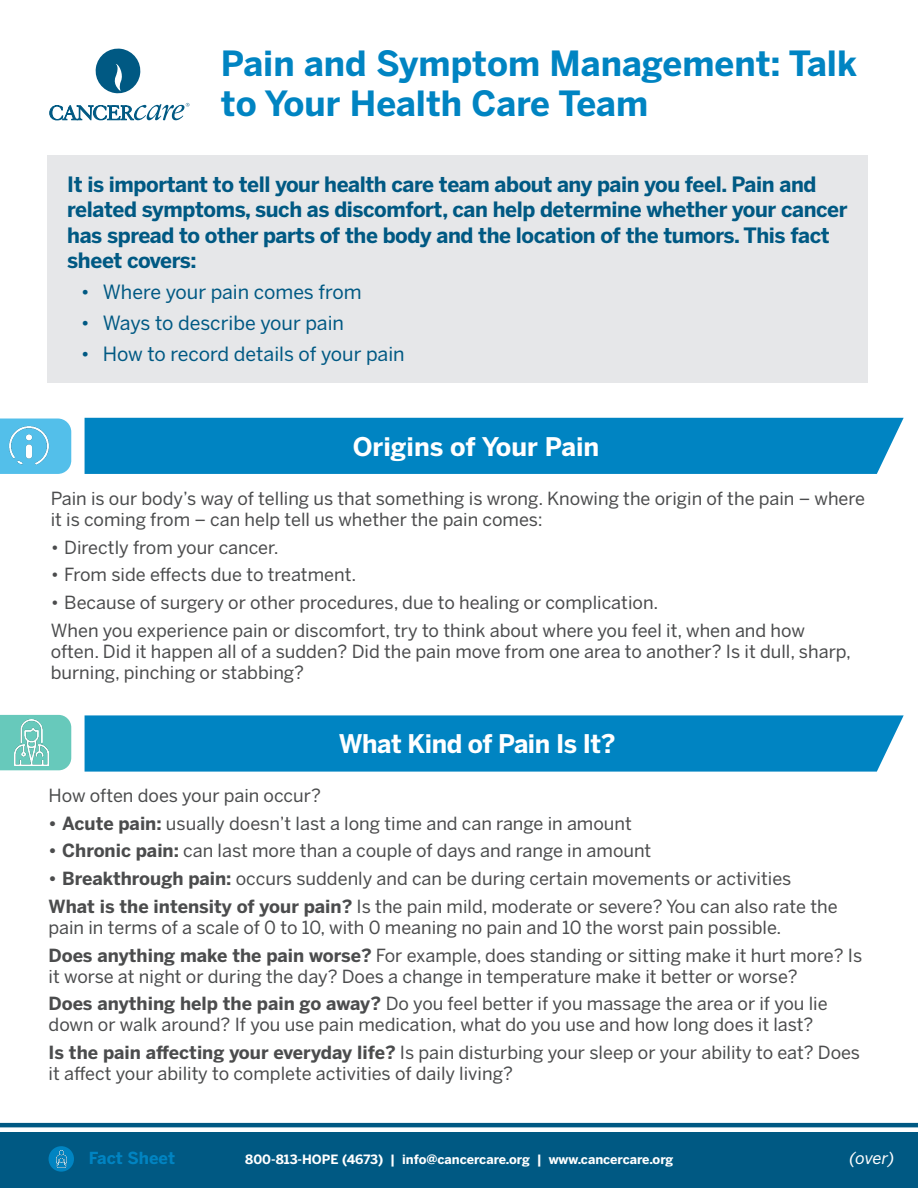
<style>
.page{position:relative;width:918px;height:1188px;background:#fff}
.page>*{position:absolute;margin:0;border:0;box-sizing:border-box;transform-origin:0 0}
.t1{font:700 34.5px/40.5px "Benton Sans";color:#0084c2}
.Main_Intro{font:700 25.5px "Benton Sans";letter-spacing:-.02em;color:#fff}
.Main_Intro-2{font:700 25.5px "Benton Sans";color:#fff}
.Leadder{font:700 21px/25.5px "Benton Sans";letter-spacing:-.02em;color:#005983}
.t2{font:19.5px "Benton Sans";color:#005983}
.Leadder-2{font:18px/21px "Benton Sans";color:#4b4c4d}
.t3{font:700 16.5px "Benton Sans";color:#0084c2}
.Leadder-3{font:italic 16.5px "Benton Sans";color:#fff}
.t4{font:700 12.75px "Benton Sans";color:#fff}
.s1{font-weight:700}
</style>
<div class="page">
<div style="left:0;top:1132px;width:918px;height:56px;background:#005983"></div>
<hr style="left:0;top:1123px;width:918px;height:4px;background:#005983">
<div style="left:47px;top:155px;width:821px;height:227px;background:#e6e7e9"></div>
<svg style="left:95px;top:48px;width:46px;height:46px"></svg>
<svg style="left:50px;top:103px;width:139px;height:17px"></svg>
<div style="left:49px;top:1146px;width:25px;height:26px;background:#0084c2;border-radius:50%"></div>
<img style="left:56px;top:1150px;width:10px;height:17px">
<svg style="left:0;top:419px;width:71px;height:55px"></svg>
<img style="left:7px;top:424px;width:44px;height:43px">
<div style="left:85px;top:418px;width:819px;height:56px;background:#0084c2"></div>
<div style="left:0;top:715px;width:71px;height:55px;background:#67c9bb"></div>
<div style="left:85px;top:715px;width:819px;height:57px;background:#0084c2"></div>
<img style="left:14px;top:719px;width:35px;height:47px">
<p class="t1" style="left:221px;top:42px;width:638px">Pain and Symptom Management: Talk to Your Health Care Team</p>
<p class="Leadder" style="left:67px;top:171px;width:782px">It is important to tell your health care team about any pain you feel. Pain and related symptoms, such as discomfort, can help determine whether your cancer has spread to other parts of the body and the location of the tumors. This fact sheet covers:</p>
<p class="t2" style="left:81px;top:281px;width:283px">• Where your pain comes from</p>
<p class="t2" style="left:81px;top:311px;width:265px">• Ways to describe your pain</p>
<p class="t2" style="left:81px;top:342px;width:325px">• How to record details of your pain</p>
<p class="Main_Intro-2" style="left:353px;top:431px;width:248px">Origins of Your Pain</p>
<p class="Leadder-2" style="left:51px;top:488px;width:816px">Pain is our body’s way of telling us that something is wrong. Knowing the origin of the pain – where it is coming from – can help tell us whether the pain comes:</p>
<p class="Leadder-2" style="left:51px;top:536px;width:230px">• Directly from your cancer.</p>
<p class="Leadder-2" style="left:51px;top:564px;width:307px">• From side effects due to treatment.</p>
<p class="Leadder-2" style="left:51px;top:592px;width:609px">• Because of surgery or other procedures, due to healing or complication.</p>
<p class="Leadder-2" style="left:51px;top:620px;width:802px">When you experience pain or discomfort, try to think about where you feel it, when and how often. Did it happen all of a sudden? Did the pain move from one area to another? Is it dull, sharp, burning, pinching or stabbing?</p>
<p class="Main_Intro" style="left:339px;top:729px;width:278px">What Kind of Pain Is It?</p>
<p class="Leadder-2" style="left:49px;top:785px;width:274px">How often does your pain occur?</p>
<p class="Leadder-2" style="left:49px;top:812px;width:585px"><span class="s1">• Acute pain:</span> usually doesn’t last a long time and can range in amount</p>
<p class="Leadder-2" style="left:49px;top:840px;width:604px"><span class="s1">• Chronic pain:</span> can last more than a couple of days and range in amount</p>
<p class="Leadder-2" style="left:49px;top:868px;width:744px"><span class="s1">• Breakthrough pain:</span> occurs suddenly and can be during certain movements or activities</p>
<p class="Leadder-2" style="left:49px;top:896px;width:791px"><span class="s1">What is the intensity of your pain?</span> Is the pain mild, moderate or severe? You can also rate the pain in terms of a scale of 0 to 10, with 0 meaning no pain and 10 the worst pain possible.</p>
<p class="Leadder-2" style="left:49px;top:944px;width:815px"><span class="s1">Does anything make the pain worse?</span> For example, does standing or sitting make it hurt more? Is it worse at night or during the day? Does a change in temperature make it better or worse?</p>
<p class="Leadder-2" style="left:49px;top:993px;width:781px"><span class="s1">Does anything help the pain go away?</span> Do you feel better if you massage the area or if you lie down or walk around? If you use pain medication, what do you use and how long does it last?</p>
<p class="Leadder-2" style="left:49px;top:1042px;width:813px"><span class="s1">Is the pain affecting your everyday life?</span> Is pain disturbing your sleep or your ability to eat? Does it affect your ability to complete activities of daily living?</p>
<p class="t3" style="left:89px;top:1149px;width:88px">Fact Sheet</p>
<p class="t4" style="left:245px;top:1151px;width:430px">800-813-HOPE (4673) | info@cancercare.org | www.cancercare.org</p>
<p class="Leadder-3" style="left:849px;top:1149px;width:47px">(over)</p>
</div>
